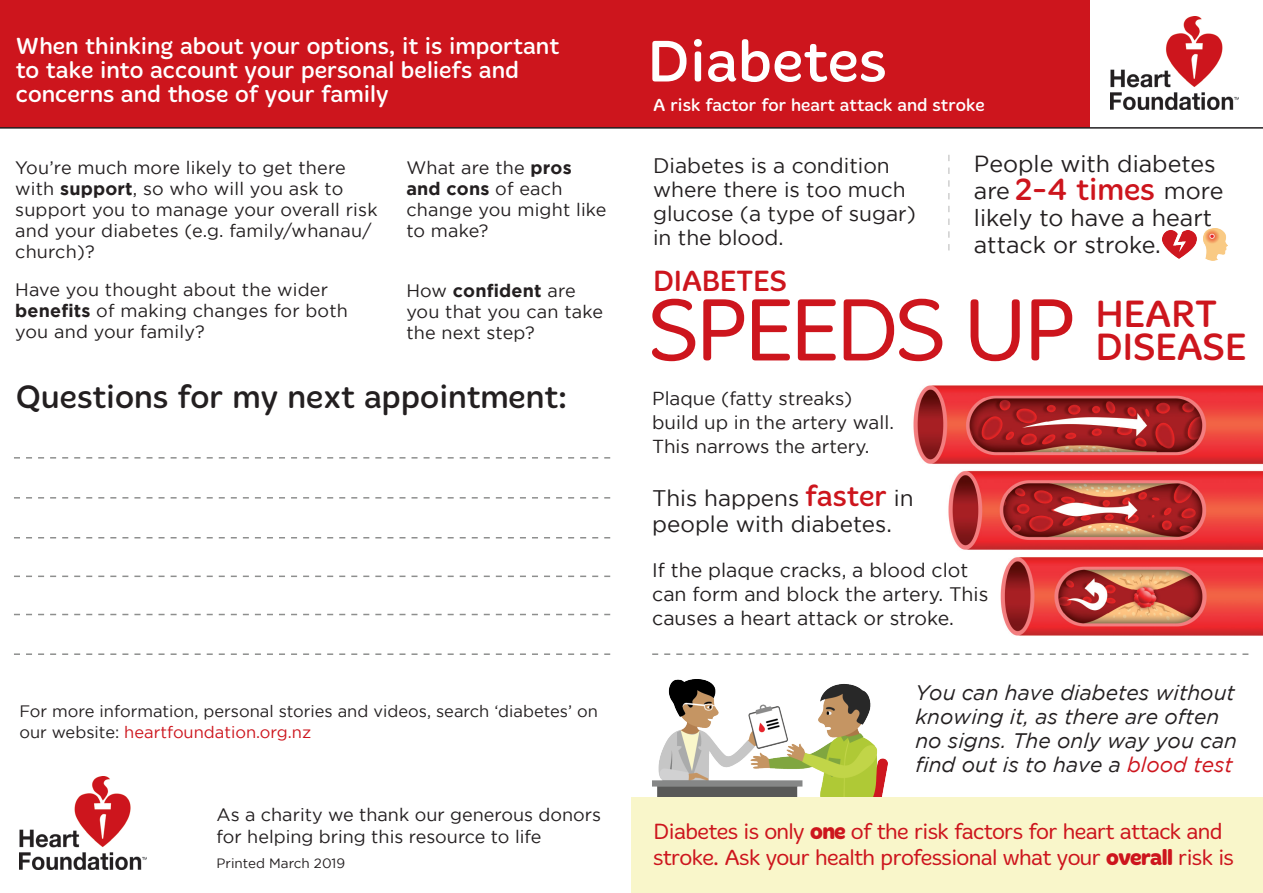
<style>
.page{position:relative;width:1263px;height:893px;background:#fff}
.page>*{position:absolute;margin:0;border:0;box-sizing:border-box;transform-origin:0 0}
.t1{font:300 90px "Merge";letter-spacing:-.07em;color:#cd151d}
.t2{font:60px "Merge";color:#fff}
.t3{font:39px/33px "Merge";letter-spacing:-.025em;color:#cd151d}
.t4{font:33.3px "Merge";color:#231f20}
.t5{font:31.5px "Merge";color:#cd151d}
.t6{font:30px "Merge";letter-spacing:-.025em;color:#cd151d}
.t7{font:24px/24px "Merge";color:#fff}
.t8{font:23.25px/27px "Gotham";color:#231f20}
.t9{font:300 22.5px/25.5px "Merge";letter-spacing:-.03em;color:#cd151d}
.t10{font:22.5px "Gotham";color:#231f20}
.t11{font:italic 21px/24px "Gotham";color:#231f20}
.t12{font:21px/24px "Gotham";color:#231f20}
.t13{font:19.5px/24px "Gotham";color:#231f20}
.t14{font:18.75px/24px "Gotham";color:#231f20}
.t15{font:18px/21px "Gotham";letter-spacing:.01em;color:#231f20}
.t16{font:18px "Merge";color:#fff}
.t17{font:16.5px/21px "Gotham";color:#231f20}
.t18{font:13.5px "Gotham";color:#231f20}
.s1{font-weight:700}
.s2{color:#cd151d}
</style>
<div class="page">
<img style="left:913px;top:385px;width:350px;height:251px">
<img style="left:652px;top:679px;width:235px;height:118px">
<div style="left:631px;top:797px;width:632px;height:96px;background:#f9f6ca"></div>
<img style="left:19px;top:776px;width:128px;height:93px">
<svg style="left:0;top:0;width:1263px;height:129px;background:#cf3037"></svg>
<svg style="left:948px;top:155px;width:2px;height:95px"></svg>
<img style="left:1162px;top:231px;width:34px;height:27px">
<img style="left:1203px;top:229px;width:24px;height:32px">
<svg style="left:652px;top:653px;width:596px;height:2px"></svg>
<svg style="left:14px;top:457px;width:596px;height:2px"></svg>
<svg style="left:14px;top:653px;width:596px;height:2px"></svg>
<svg style="left:14px;top:614px;width:596px;height:1px"></svg>
<svg style="left:14px;top:576px;width:596px;height:1px"></svg>
<svg style="left:14px;top:537px;width:596px;height:1px"></svg>
<svg style="left:14px;top:497px;width:596px;height:2px"></svg>
<p class="t7" style="left:16px;top:35px;width:545px">When thinking about your options, it is important to take into account your personal beliefs and concerns and those of your family</p>
<p class="t15" style="left:15px;top:157px;width:364px">You’re much more likely to get there with <span class="s1">support</span>, so who will you ask to support you to manage your overall risk and your diabetes (e.g. family/whanau/ church)?</p>
<p class="t15" style="left:15px;top:279px;width:334px">Have you thought about the wider <span class="s1">benefits</span> of making changes for both you and your family?</p>
<p class="t15" style="left:406px;top:157px;width:202px">What are the <span class="s1">pros and cons</span> of each change you might like to make?</p>
<p class="t15" style="left:406px;top:279px;width:198px">How <span class="s1">confident</span> are you that you can take the next step?</p>
<p class="t4" style="left:16px;top:378px;width:553px">Questions for my next appointment:</p>
<p class="t17" style="left:19px;top:700px;width:580px">For more information, personal stories and videos, search ‘diabetes’ on our website: <span class="s2">heartfoundation.org.nz</span></p>
<p class="t15" style="left:217px;top:803px;width:386px;line-height:21.6px">As a charity we thank our generous donors for helping bring this resource to life</p>
<p class="t18" style="left:217px;top:856px;width:130px">Printed March 2019</p>
<p class="t2" style="left:647px;top:27px;width:241px">Diabetes</p>
<p class="t16" style="left:653px;top:95px;width:333px">A risk factor for heart attack and stroke</p>
<p class="t12" style="left:653px;top:153px;width:264px">Diabetes is a condition where there is too much glucose (a type of sugar) in the blood.</p>
<p class="t8" style="left:974px;top:150px;width:243px">People with diabetes are</p>
<p class="t5" style="left:1015px;top:171px;width:142px">2-4 times</p>
<p class="t8" style="left:974px;top:177px;width:251px;text-indent:190px">more likely to have a heart attack or stroke.</p>
<p class="t6" style="left:653px;top:264px;width:136px">DIABETES</p>
<p class="t1" style="left:647px;top:279px;width:432px">SPEEDS UP</p>
<p class="t14" style="left:652px;top:386px;width:243px">Plaque (fatty streaks) build up in the artery wall.<br>This narrows the artery.</p>
<p class="t6" style="left:805px;top:479px;width:83px">faster</p>
<p class="t10" style="left:652px;top:485px;width:149px">This happens</p>
<p class="t10" style="left:894px;top:485px;width:21px">in</p>
<p class="t10" style="left:652px;top:511px;width:241px">people with diabetes.</p>
<p class="t13" style="left:652px;top:558px;width:338px">If the plaque cracks, a blood clot can form and block the artery. This causes a heart attack or stroke.</p>
<p class="t3" style="left:1095px;top:298px;width:153px">HEART<br>DISEASE</p>
<p class="t11" style="left:915px;top:681px;width:323px">You can have diabetes without knowing it, as there are often no signs. The only way you can find out is to have a <span class="s2">blood test</span></p>
<p class="t9" style="left:653px;top:819px;width:582px">Diabetes is only <span class="s1">one</span> of the risk factors for heart attack and stroke. Ask your health professional what your <span class="s1">overall</span> risk is</p>
</div>
